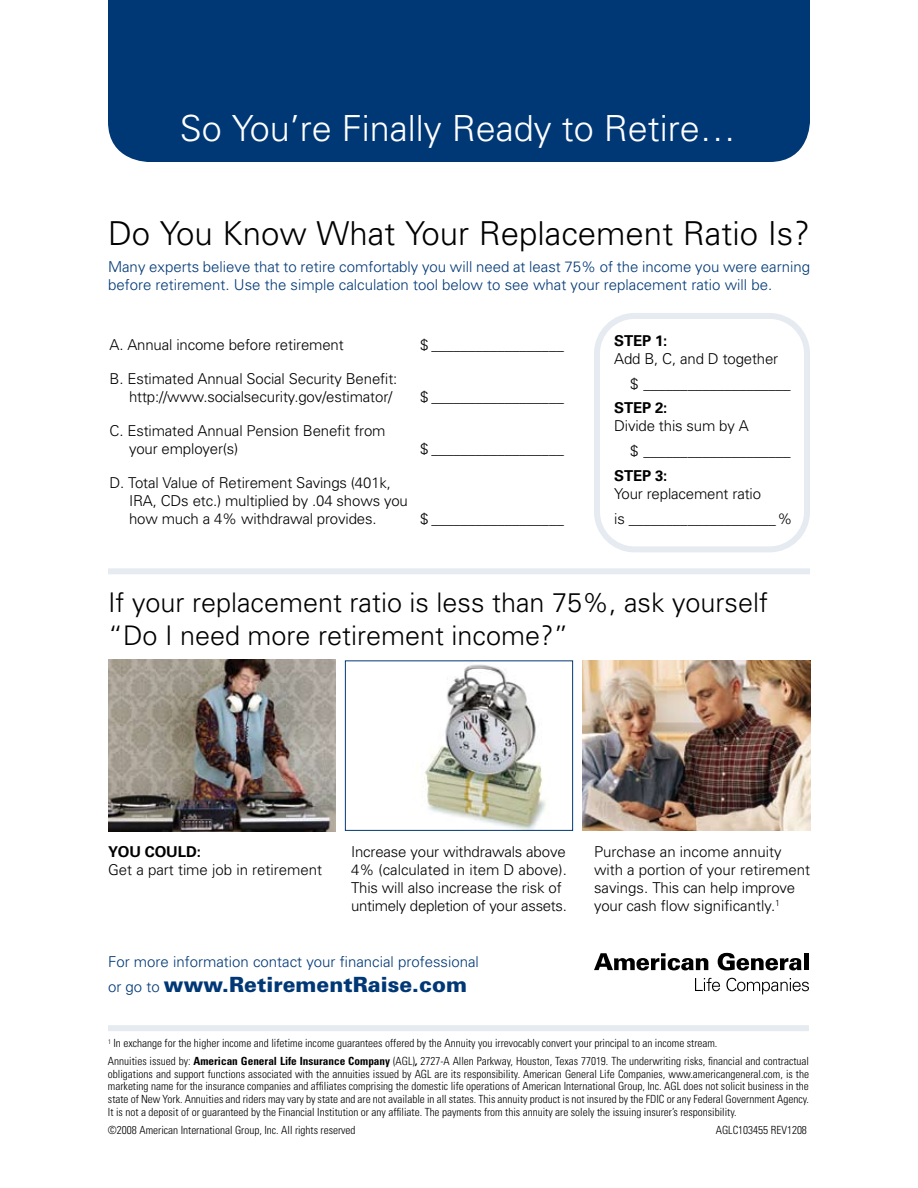
<style>
.page{position:relative;width:918px;height:1188px;background:#fff}
.page>*{position:absolute;margin:0;border:0;box-sizing:border-box;transform-origin:0 0}
.t1{font:300 36px "Univers";color:#fff}
.t2{font:300 33px "Univers";color:#000}
.t3{font:300 27px/32.4px "Univers";color:#000}
.t4{font:900 21px "Univers";color:#003876}
.t5{font:300 15px/18px "Univers";letter-spacing:-.01em;color:#000}
.t6{font:300 15px/18px "Univers";color:#003876}
.t7{font:700 15px "Univers";letter-spacing:-.01em;color:#000}
.t8{font:300 condensed 11.25px/12.8px "Univers";color:#000}
.s1{font-weight:300;font-size:15px}
.s2{font-weight:700}
.s3{font-weight:700;font-style:italic}
</style>
<div class="page">
<div style="left:108px;top:568px;width:702px;height:6px;background:#e6ebf1"></div>
<div style="left:108px;top:0;width:702px;height:162px;background:#003876"></div>
<img style="left:424px;top:664px;width:122px;height:165px">
<div style="left:345px;top:660px;width:228px;height:171px;border:1px solid #003876"></div>
<img style="left:582px;top:660px;width:229px;height:170px">
<img style="left:108px;top:659px;width:228px;height:172px">
<div style="left:108px;top:1025px;width:701px;height:6px;background:#e6ebf1"></div>
<div style="left:594px;top:313px;width:216px;height:239px;border:6px solid #e6ebf1;border-radius:37px"></div>
<svg style="left:594px;top:953px;width:114px;height:17px"></svg>
<svg style="left:718px;top:953px;width:83px;height:17px"></svg>
<hr style="left:804px;top:953px;width:4px;height:17px;background:#000">
<svg style="left:695px;top:978px;width:25px;height:13px"></svg>
<svg style="left:726px;top:978px;width:83px;height:16px"></svg>
<h1 class="t1" style="left:180px;top:106px;width:558px">So You’re Finally Ready to Retire…</h1>
<h2 class="t2" style="left:108px;top:213px;width:703px">Do You Know What Your Replacement Ratio Is?</h2>
<h3 class="t6" style="left:108px;top:257px;width:704px">Many experts believe that to retire comfortably you will need at least 75% of the income you were earning before retirement. Use the simple calculation tool below to see what your replacement ratio will be.</h3>
<h3 class="t5" style="left:110px;top:336px;width:236px">A. Annual income before retirement</h3>
<h3 class="t5" style="left:420px;top:336px;width:145px">$ __________________</h3>
<h3 class="t5" style="left:129px;top:370px;width:270px;text-indent:-20px">B. Estimated Annual Social Security Benefit: http://www.socialsecurity.gov/estimator/</h3>
<h3 class="t5" style="left:420px;top:388px;width:145px">$ __________________</h3>
<h3 class="t5" style="left:129px;top:422px;width:258px;text-indent:-20px">C. Estimated Annual Pension Benefit from your employer(s)</h3>
<h3 class="t5" style="left:129px;top:474px;width:280px;text-indent:-19px">D. Total Value of Retirement Savings (401k,<br>IRA, CDs etc.) multiplied by .04 shows you how much a 4% withdrawal provides.</h3>
<h3 class="t5" style="left:420px;top:440px;width:145px">$ __________________</h3>
<h3 class="t5" style="left:420px;top:510px;width:145px">$ __________________</h3>
<h3 class="t7" style="left:614px;top:332px;width:55px">STEP 1:</h3>
<h3 class="t5" style="left:630px;top:346px;width:162px;line-height:24.8px;text-indent:-16px">Add B, C, and D together<br>$ ____________________</h3>
<h3 class="t7" style="left:614px;top:399px;width:55px">STEP 2:</h3>
<h3 class="t5" style="left:630px;top:414px;width:162px;line-height:24.8px;text-indent:-16px">Divide this sum by A<br>$ ____________________</h3>
<h3 class="t7" style="left:614px;top:467px;width:55px">STEP 3:</h3>
<h3 class="t5" style="left:614px;top:481px;width:180px;line-height:24.8px">Your replacement ratio<br>is ____________________%</h3>
<h3 class="t3" style="left:108px;top:586px;width:662px">If your replacement ratio is less than 75%, ask yourself “Do I need more retirement income?”</h3>
<h3 class="t7" style="left:108px;top:843px;width:94px">YOU COULD:</h3>
<h3 class="t5" style="left:108px;top:860px;width:216px">Get a part time job in retirement</h3>
<h3 class="t5" style="left:351px;top:843px;width:217px">Increase your withdrawals above 4% (calculated in item D above).<br>This will also increase the risk of untimely depletion of your assets.</h3>
<h3 class="t5" style="left:594px;top:843px;width:218px">Purchase an income annuity with a portion of your retirement savings. This can help improve your cash flow significantly.<sup>1</sup></h3>
<h3 class="t6" style="left:108px;top:953px;width:372px">For more information contact your financial professional</h3>
<h3 class="t4" style="left:108px;top:972px;width:361px"><span class="s1">or go to</span> www.RetirementRaise.com</h3>
<p class="t8" style="left:108px;top:1035px;width:702px;line-height:17.4px"><sup>1</sup> In exchange for the higher income and lifetime income guarantees offered by the Annuity you irrevocably convert your principal to an income stream.<br>Annuities issued by: <span class="s2">American General Life Insurance Company</span> (AGL)<span class="s3">,</span> 2727-A Allen Parkway, Houston, Texas 77019. The underwriting risks, financial and contractual</p>
<p class="t8" style="left:108px;top:1067px;width:703px;text-align:justify">obligations and support functions associated with the annuities issued by AGL are its responsibility. American General Life Companies, www.americangeneral.com, is the marketing name for the insurance companies and affiliates comprising the domestic life operations of American International Group, Inc. AGL does not solicit business in the state of New York. Annuities and riders may vary by state and are not available in all states. This annuity product is not insured by the FDIC or any Federal Government Agency.<br>It is not a deposit of or guaranteed by the Financial Institution or any affiliate. The payments from this annuity are solely the issuing insurer’s responsibility.</p>
<p class="t8" style="left:108px;top:1124px;width:249px">©2008 American International Group, Inc. All rights reserved</p>
<p class="t8" style="left:716px;top:1124px;width:93px">AGLC103455 REV1208</p>
</div>
